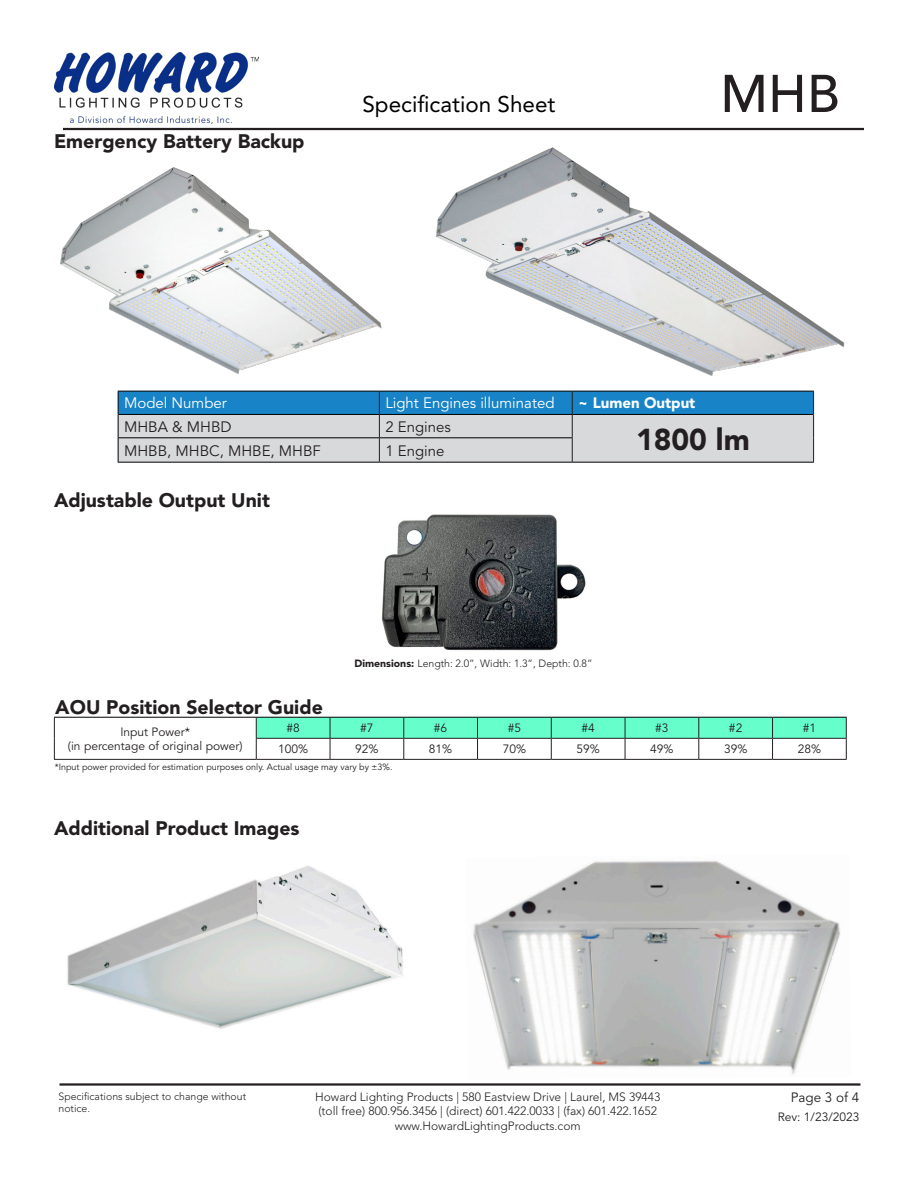
<style>
.page{position:relative;width:918px;height:1188px;background:#fff}
.page>*{position:absolute;margin:0;border:0;box-sizing:border-box;transform-origin:0 0}
.t1{font:500 52.5px "Avenir LT Std";color:#231f20}
.t2{font:900 30px "Avenir LT Std";color:#231f20}
.t3{font:22.5px "Avenir LT Std";color:#000}
.t4{font:900 19.5px "Avenir LT Std";color:#231f20}
.t5{font:15px "Avenir LT Std";color:#231f20}
.t6{font:15px "Avenir LT Std";color:#fff}
.t7{font:900 15px "Avenir LT Std";color:#fff}
.t8{font:13.5px "Avenir LT Std";color:#231f20}
.t9{font:300 12px "Avenir LT Std";color:#231f20}
.t10{font:12px "Avenir LT Std";color:#231f20}
.t11{font:300 10.5px/12.6px "Avenir LT Std";color:#231f20}
.t12{font:9px "Avenir LT Std";color:#231f20}
.s1{font-weight:900}
</style>
<div class="page">
<hr style="left:63px;top:128px;width:801px;height:2px;background:#231f20">
<hr style="left:59px;top:1083px;width:801px;height:3px;background:#231f20">
<img style="left:473px;top:861px;width:367px;height:214px">
<img style="left:67px;top:865px;width:336px;height:164px">
<img style="left:54px;top:52px;width:205px;height:71px">
<img style="left:436px;top:147px;width:409px;height:229px">
<img style="left:60px;top:167px;width:322px;height:207px">
<svg style="left:118px;top:391px;width:696px;height:71px;background:#94b7cd"></svg>
<hr style="left:118px;top:414px;width:261px;height:1px;background:#000">
<hr style="left:118px;top:437px;width:261px;height:1px;background:#000">
<hr style="left:118px;top:462px;width:261px;height:1px;background:#000">
<hr style="left:379px;top:414px;width:193px;height:1px;background:#000">
<hr style="left:572px;top:414px;width:241px;height:1px;background:#000">
<hr style="left:379px;top:437px;width:193px;height:1px;background:#000">
<hr style="left:379px;top:462px;width:193px;height:1px;background:#000">
<hr style="left:572px;top:462px;width:242px;height:1px;background:#000">
<hr style="left:256px;top:759px;width:74px;height:1px;background:#231f20">
<hr style="left:330px;top:759px;width:74px;height:1px;background:#231f20">
<hr style="left:404px;top:759px;width:74px;height:1px;background:#231f20">
<hr style="left:478px;top:759px;width:73px;height:1px;background:#231f20">
<hr style="left:551px;top:759px;width:74px;height:1px;background:#231f20">
<hr style="left:625px;top:759px;width:74px;height:1px;background:#231f20">
<hr style="left:699px;top:759px;width:74px;height:1px;background:#231f20">
<hr style="left:773px;top:759px;width:74px;height:1px;background:#231f20">
<hr style="left:54px;top:759px;width:202px;height:1px;background:#231f20">
<svg style="left:54px;top:718px;width:1px;height:41px"></svg>
<svg style="left:256px;top:718px;width:591px;height:41px"></svg>
<hr style="left:54px;top:717px;width:202px;height:1px;background:#000">
<hr style="left:256px;top:717px;width:74px;height:1px;background:#000">
<hr style="left:330px;top:717px;width:74px;height:1px;background:#000">
<hr style="left:404px;top:717px;width:74px;height:1px;background:#000">
<hr style="left:478px;top:717px;width:73px;height:1px;background:#000">
<hr style="left:551px;top:717px;width:74px;height:1px;background:#000">
<hr style="left:625px;top:717px;width:74px;height:1px;background:#000">
<hr style="left:699px;top:717px;width:74px;height:1px;background:#000">
<hr style="left:773px;top:717px;width:74px;height:1px;background:#000">
<img style="left:381px;top:514px;width:205px;height:137px">
<p class="t4" style="left:54px;top:130px;width:252px">Emergency Battery Backup</p>
<p class="t3" style="left:362px;top:91px;width:195px">Specification Sheet</p>
<p class="t1" style="left:720px;top:63px;width:121px">MHB</p>
<p class="t6" style="left:124px;top:395px;width:104px">Model Number</p>
<p class="t6" style="left:385px;top:395px;width:171px">Light Engines illuminated</p>
<p class="t7" style="left:578px;top:394px;width:119px">~ Lumen Output</p>
<p class="t5" style="left:124px;top:418px;width:109px">MHBA &amp; MHBD</p>
<p class="t5" style="left:385px;top:418px;width:67px">2 Engines</p>
<p class="t5" style="left:124px;top:442px;width:198px">MHBB, MHBC, MHBE, MHBF</p>
<p class="t5" style="left:385px;top:442px;width:61px">1 Engine</p>
<p class="t2" style="left:636px;top:421px;width:115px">1800 lm</p>
<p class="t4" style="left:54px;top:489px;width:217px">Adjustable Output Unit</p>
<p class="t4" style="left:55px;top:695px;width:269px">AOU Position Selector Guide</p>
<p class="t11" style="left:354px;top:657px;width:240px"><span class="s1">Dimensions:</span> Length: 2.0”, Width: 1.3”, Depth: 0.8”</p>
<p class="t10" style="left:286px;top:721px;width:15px">#8</p>
<p class="t10" style="left:360px;top:721px;width:15px">#7</p>
<p class="t10" style="left:434px;top:721px;width:15px">#6</p>
<p class="t10" style="left:508px;top:721px;width:15px">#5</p>
<p class="t10" style="left:581px;top:721px;width:15px">#4</p>
<p class="t10" style="left:655px;top:721px;width:15px">#3</p>
<p class="t10" style="left:729px;top:721px;width:15px">#2</p>
<p class="t10" style="left:803px;top:721px;width:15px">#1</p>
<p class="t10" style="left:278px;top:742px;width:32px">100%</p>
<p class="t10" style="left:355px;top:742px;width:25px">92%</p>
<p class="t10" style="left:429px;top:742px;width:25px">81%</p>
<p class="t10" style="left:503px;top:742px;width:25px">70%</p>
<p class="t10" style="left:576px;top:742px;width:25px">59%</p>
<p class="t10" style="left:650px;top:742px;width:25px">49%</p>
<p class="t10" style="left:724px;top:742px;width:25px">39%</p>
<p class="t10" style="left:798px;top:742px;width:25px">28%</p>
<p class="t12" style="left:55px;top:761px;width:339px">*Input power provided for estimation purposes only. Actual usage may vary by ±3%.</p>
<p class="t10" style="left:120px;top:725px;width:71px">Input Power*</p>
<p class="t10" style="left:68px;top:739px;width:176px">(in percentage of original power)</p>
<p class="t4" style="left:54px;top:816px;width:247px">Additional Product Images</p>
<p class="t11" style="left:58px;top:1090px;width:189px">Specifications subject to change without notice.</p>
<p class="t9" style="left:315px;top:1090px;width:347px">Howard Lighting Products | 580 Eastview Drive | Laurel, MS 39443</p>
<p class="t9" style="left:318px;top:1104px;width:340px">(toll free) 800.956.3456 | (direct) 601.422.0033 | (fax) 601.422.1652</p>
<p class="t9" style="left:395px;top:1119px;width:188px">www.HowardLightingProducts.com</p>
<p class="t8" style="left:791px;top:1090px;width:70px">Page 3 of 4</p>
<p class="t10" style="left:778px;top:1110px;width:83px">Rev: 1/23/2023</p>
</div>
